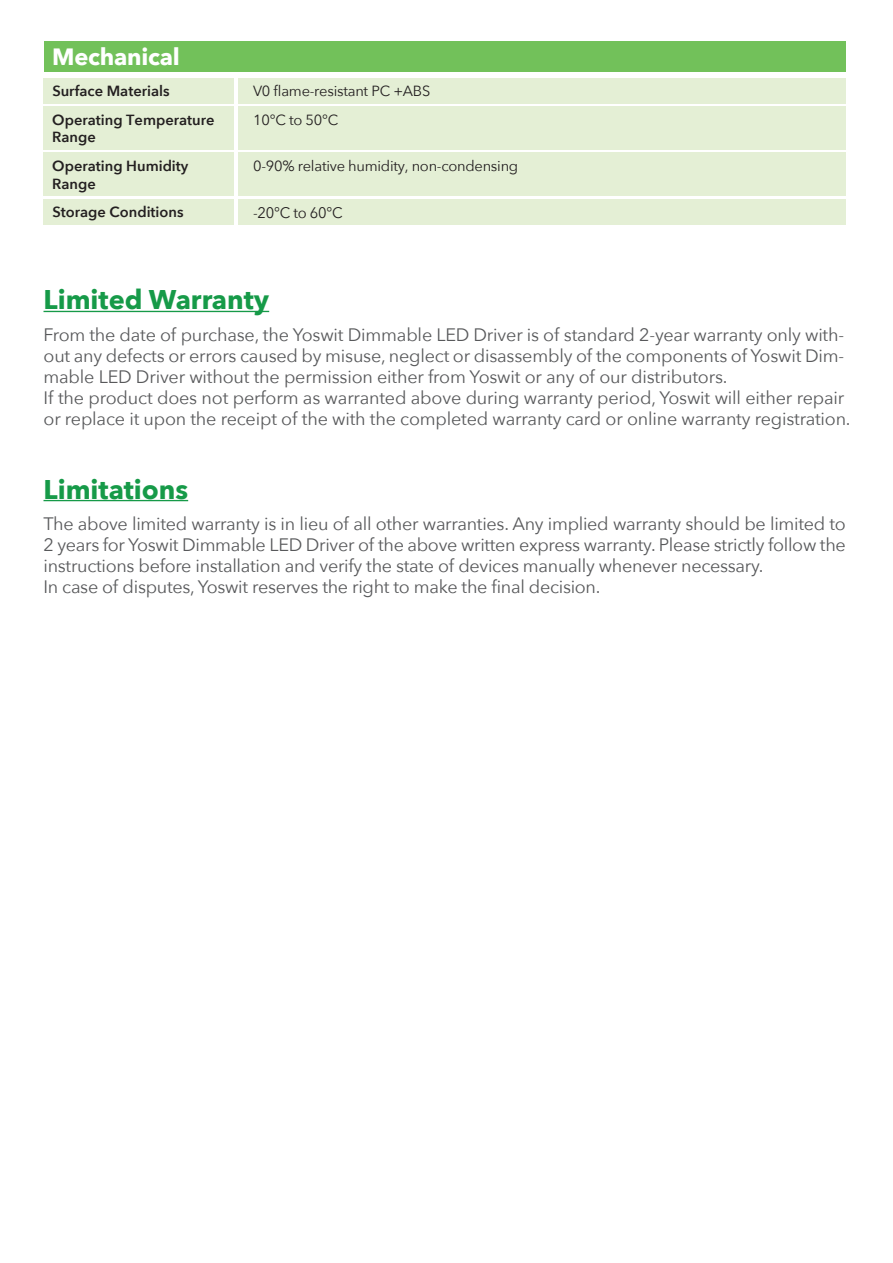
<style>
.page{position:relative;width:893px;height:1263px;background:#fff}
.page>*{position:absolute;margin:0;border:0;box-sizing:border-box;transform-origin:0 0}
.t1{font:700 27px "Avenir Next";color:#169a48}
.t2{font:700 23.55px "Avenir Next";letter-spacing:-.01em;color:#fff}
.t3{font:18px/21px "Avenir Next";letter-spacing:-.01em;color:#58595b}
.t4{font:15.3px "Avenir Next";color:#231f20;scale:.96 1}
.t5{font:600 14.7px/17.5px "Avenir Next";color:#231f20}
.t6{font:14.7px "Avenir Next";letter-spacing:-.02em;color:#231f20}
</style>
<div class="page">
<div style="left:44px;top:106px;width:190px;height:44px;background:#e4efd5"></div>
<div style="left:239px;top:106px;width:607px;height:44px;background:#e4efd5"></div>
<div style="left:44px;top:153px;width:190px;height:43px;background:#e4efd5"></div>
<div style="left:239px;top:153px;width:607px;height:43px;background:#e4efd5"></div>
<div style="left:45px;top:41px;width:801px;height:31px;background:#72c15a"></div>
<div style="left:238px;top:199px;width:608px;height:26px;background:#e4efd5"></div>
<div style="left:44px;top:199px;width:190px;height:25px;background:#e4efd5"></div>
<div style="left:44px;top:78px;width:190px;height:25px;background:#e4efd5"></div>
<div style="left:238px;top:78px;width:608px;height:25px;background:#e4efd5"></div>
<hr style="left:44px;top:311px;width:225px;height:1px;background:#169a48">
<hr style="left:44px;top:500px;width:144px;height:1px;background:#169a48">
<h2 class="t2" style="left:52px;top:37px;width:129px">Mechanical</h2>
<p class="t5" style="left:52px;top:82px;width:119px">Surface Materials</p>
<p class="t6" style="left:253px;top:79px;width:179px">V0 flame-resistant PC +ABS</p>
<p class="t5" style="left:52px;top:110px;width:164px">Operating Temperature<br>Range</p>
<p class="t6" style="left:253px;top:107px;width:87px">10°C to 50°C</p>
<p class="t5" style="left:52px;top:157px;width:138px">Operating Humidity<br>Range</p>
<p class="t6" style="left:253px;top:154px;width:266px">0-90% relative humidity, non-condensing</p>
<p class="t5" style="left:52px;top:203px;width:133px">Storage Conditions</p>
<p class="t4" style="left:253px;top:200px;width:95px">-20°C to 60°C</p>
<h1 class="t1" style="left:44px;top:277px;width:227px">Limited Warranty</h1>
<p class="t3" style="left:44px;top:323px;width:809px">From the date of purchase, the Yoswit Dimmable LED Driver is of standard 2-year warranty only with&shy;out any defects or errors caused by misuse, neglect or disassembly of the components of Yoswit Dim&shy;mable LED Driver without the permission either from Yoswit or any of our distributors.<br>If the product does not perform as warranted above during warranty period, Yoswit will either repair or replace it upon the receipt of the with the completed warranty card or online warranty registration.</p>
<h1 class="t1" style="left:44px;top:466px;width:146px">Limitations</h1>
<p class="t3" style="left:44px;top:512px;width:804px">The above limited warranty is in lieu of all other warranties. Any implied warranty should be limited to 2 years for Yoswit Dimmable LED Driver of the above written express warranty. Please strictly follow the instructions before installation and verify the state of devices manually whenever necessary.<br>In case of disputes, Yoswit reserves the right to make the final decision.</p>
</div>
